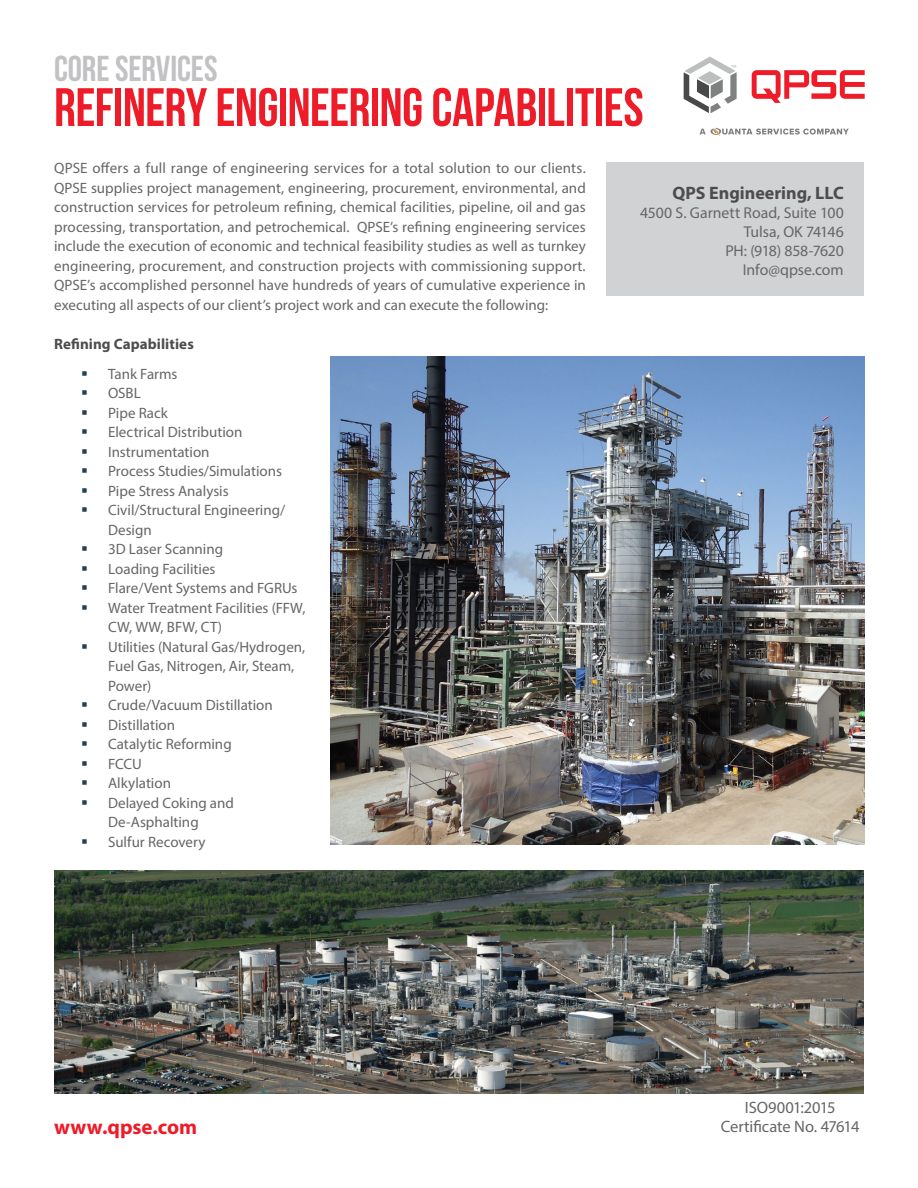
<style>
.page{position:relative;width:918px;height:1188px;background:#fff}
.page>*{position:absolute;margin:0;border:0;box-sizing:border-box;transform-origin:0 0}
.t1{font:54px "Bebas Neue";letter-spacing:-.01em;color:#ee1b29}
.t2{font:36px "Bebas Neue";letter-spacing:-.005em;color:#c2c2c4}
.t3{font:700 21px "Myriad Pro";color:#ee1b29}
.t4{font:700 18px "Myriad Pro";color:#4d4b4d}
.t5{font:16.5px/19.8px "Myriad Pro";letter-spacing:-.01em;color:#666667;text-align:center}
.t6{font:15.75px/18.9px "Myriad Pro";letter-spacing:-.005em;color:#666667;text-align:right}
.t7{font:15px/19.5px "Myriad Pro";color:#666667;text-align:justify}
.t8{font:700 15px "Myriad Pro";letter-spacing:.005em;color:#4b4c4d}
</style>
<div class="page">
<img style="left:330px;top:356px;width:535px;height:489px">
<img style="left:54px;top:870px;width:810px;height:224px">
<svg style="left:752px;top:70px;width:113px;height:33px"></svg>
<svg style="left:684px;top:57px;width:53px;height:56px"></svg>
<svg style="left:699px;top:128px;width:150px;height:8px"></svg>
<div style="left:606px;top:162px;width:258px;height:133px;background:#d1d2d4"></div>
<h2 class="t2" style="left:54px;top:49px;width:165px">CORE SERVICES</h2>
<h1 class="t1" style="left:54px;top:78px;width:591px">REFINERY ENGINEERING CAPABILITIES</h1>
<p class="t7" style="left:54px;top:158px;width:533px">QPSE offers a full range of engineering services for a total solution to our clients.<br>QPSE supplies project management, engineering, procurement, environmental, and construction services for petroleum refining, chemical facilities, pipeline, oil and gas processing, transportation, and petrochemical. QPSE’s refining engineering services include the execution of economic and technical feasibility studies as well as turnkey engineering, procurement, and construction projects with commissioning support.<br>QPSE’s accomplished personnel have hundreds of years of cumulative experience in executing all aspects of our client’s project work and can execute the following:</p>
<p class="t8" style="left:54px;top:334px;width:141px">Refining Capabilities</p>
<p class="t7" style="left:108px;top:364px;width:199px;text-align:left">Tank Farms<br>OSBL<br>Pipe Rack<br>Electrical Distribution<br>Instrumentation<br>Process Studies/Simulations<br>Pipe Stress Analysis<br>Civil/Structural Engineering/<br>Design<br>3D Laser Scanning<br>Loading Facilities<br>Flare/Vent Systems and FGRUs<br>Water Treatment Facilities (FFW,<br>CW, WW, BFW, CT)<br>Utilities (Natural Gas/Hydrogen,<br>Fuel Gas, Nitrogen, Air, Steam,<br>Power)<br>Crude/Vacuum Distillation<br>Distillation<br>Catalytic Reforming<br>FCCU<br>Alkylation<br>Delayed Coking and<br>De-Asphalting<br>Sulfur Recovery</p>
<p class="t4" style="left:673px;top:182px;width:173px">QPS Engineering, LLC</p>
<p class="t6" style="left:640px;top:203px;width:205px">4500 S. Garnett Road, Suite 100<br>Tulsa, OK 74146<br>PH: (918) 858-7620<br>Info@qpse.com</p>
<h3 class="t3" style="left:54px;top:1113px;width:145px">www.qpse.com</h3>
<p class="t5" style="left:721px;top:1097px;width:140px">ISO9001:2015<br>Certificate No. 47614</p>
</div>
